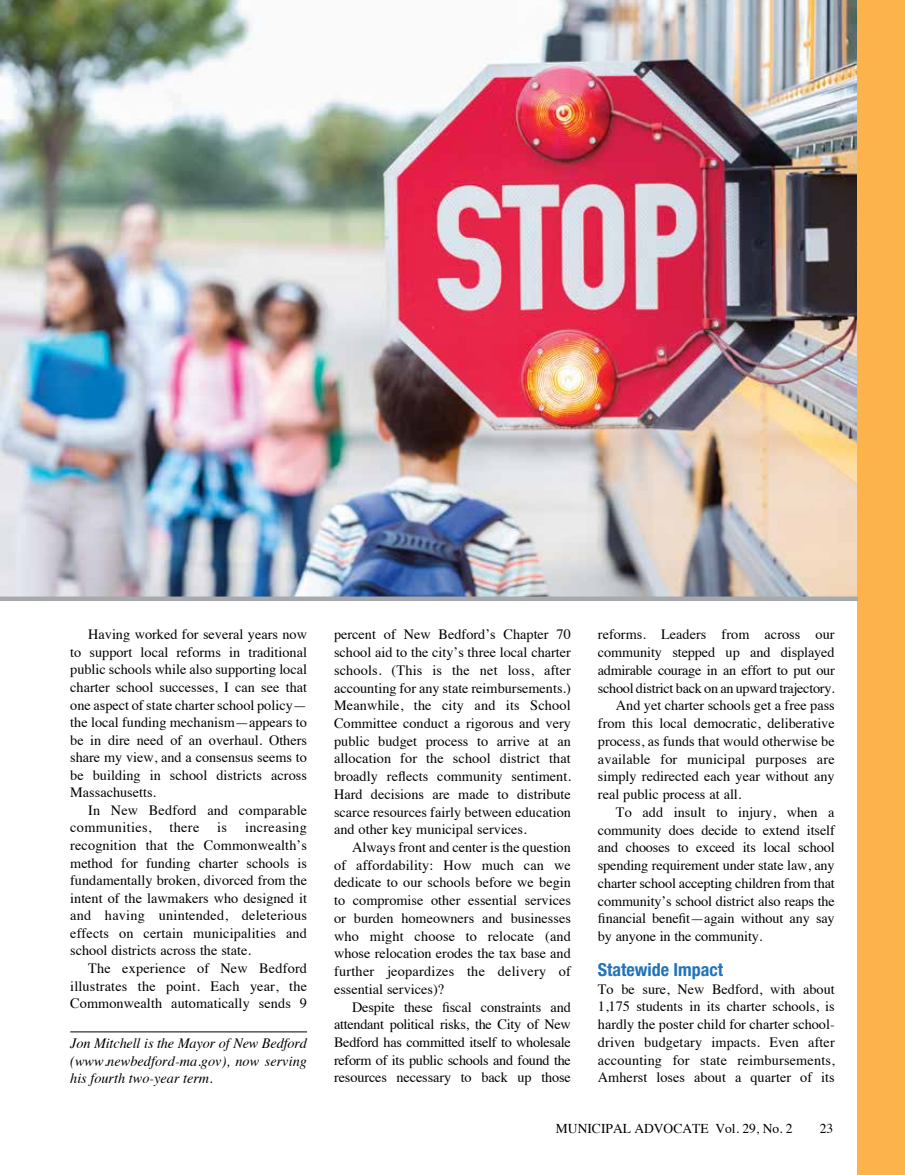
<style>
.page{position:relative;width:905px;height:1175px;background:#fff}
.page>*{position:absolute;margin:0;border:0;box-sizing:border-box;transform-origin:0 0}
.t1{font:700 condensed 18px "Helvetica Neue";color:#2173ba}
.t2{font:14.25px/17.7px "Times";color:#000;text-align:justify}
.t3{font:italic 14.25px/17.2px "Times";letter-spacing:.005em;color:#000;text-align:justify}
.t4{font:14.25px "Times";letter-spacing:-.02em;color:#000}
.t5{font:13.5px "Times";color:#000}
</style>
<div class="page">
<img style="left:0;top:0;width:858px;height:596px">
<hr style="left:70px;top:1031px;width:237px;height:1px;background:#000">
<div style="left:858px;top:0;width:46px;height:1174px;background:#fcb34c"></div>
<div style="left:0;top:596px;width:858px;height:5px;background:#a7a9ac"></div>
<p class="t2" style="left:70px;top:627px;width:238px;text-indent:18px">Having worked for several years now to support local reforms in traditional public schools while also supporting local charter school successes, I can see that one aspect of state charter school policy— the local funding mechanism—appears to be in dire need of an overhaul. Others share my view, and a consensus seems to be building in school districts across Massachusetts.</p>
<p class="t2" style="left:70px;top:802px;width:238px;text-indent:18px">In New Bedford and comparable communities,</p>
<p class="t2" style="left:70px;top:820px;width:238px;text-indent:175px">increasing recognition that the Commonwealth’s method for funding charter schools is fundamentally broken, divorced from the intent of the lawmakers who designed it and having unintended, deleterious effects on certain municipalities and school districts across the state.</p>
<p class="t2" style="left:70px;top:960px;width:238px;text-indent:18px">The experience of New Bedford illustrates the point. Each year, the Commonwealth automatically sends 9</p>
<p class="t2" style="left:169px;top:820px;width:31px">there</p>
<p class="t2" style="left:217px;top:820px;width:11px">is</p>
<p class="t3" style="left:70px;top:1036px;width:238px">Jon Mitchell is the Mayor of New Bedford (www.newbedford-ma.gov), now serving his fourth two-year term.</p>
<p class="t2" style="left:334px;top:627px;width:238px">percent of New Bedford’s Chapter 70 school aid to the city’s three local charter schools. (This is the net loss, after accounting for any state reimbursements.)<br>Meanwhile, the city and its School Committee conduct a rigorous and very public budget process to arrive at an allocation for the school district that broadly reflects community sentiment.<br>Hard decisions are made to distribute scarce resources fairly between education and other key municipal services.</p>
<p class="t2" style="left:334px;top:839px;width:238px;text-indent:18px">Always front and center is the question of affordability: How much can we dedicate to our schools before we begin to compromise other essential services or burden homeowners and businesses who might choose to relocate (and whose relocation erodes the tax base and further jeopardizes the delivery of essential services)?</p>
<p class="t2" style="left:334px;top:999px;width:238px;text-indent:18px">Despite these fiscal constraints and attendant political risks, the City of New Bedford has committed itself to wholesale reform of its public schools and found the resources necessary to back up those</p>
<p class="t2" style="left:598px;top:627px;width:238px">reforms. Leaders from across our</p>
<p class="t2" style="left:598px;top:644px;width:238px">community stepped up and displayed</p>
<p class="t4" style="left:598px;top:664px;width:238px">admirable courage in an effort to put our</p>
<p class="t4" style="left:598px;top:682px;width:238px">school district back on an upward trajectory.</p>
<p class="t2" style="left:616px;top:698px;width:220px">And yet charter schools get a free pass</p>
<p class="t2" style="left:598px;top:715px;width:238px">from this local democratic, deliberative</p>
<p class="t2" style="left:598px;top:733px;width:238px">process, as funds that would otherwise be</p>
<p class="t2" style="left:598px;top:751px;width:238px">available for municipal purposes are</p>
<p class="t2" style="left:598px;top:769px;width:238px">simply redirected each year without any</p>
<p class="t2" style="left:598px;top:786px;width:145px">real public process at all.</p>
<p class="t2" style="left:616px;top:804px;width:220px">To add insult to injury, when a</p>
<p class="t2" style="left:598px;top:822px;width:238px">community does decide to extend itself</p>
<p class="t2" style="left:598px;top:840px;width:238px">and chooses to exceed its local school</p>
<p class="t2" style="left:598px;top:857px;width:238px">spending requirement under state law, any</p>
<p class="t2" style="left:598px;top:875px;width:238px">charter school accepting children from that</p>
<p class="t2" style="left:598px;top:893px;width:238px">community’s school district also reaps the</p>
<p class="t2" style="left:598px;top:911px;width:238px">financial benefit—again without any say</p>
<p class="t2" style="left:598px;top:928px;width:166px">by anyone in the community.</p>
<p class="t1" style="left:598px;top:958px;width:127px">Statewide Impact</p>
<p class="t2" style="left:598px;top:981px;width:238px">To be sure, New Bedford, with about 1,175 students in its charter schools, is hardly the poster child for charter school&shy;driven budgetary impacts. Even after accounting for state reimbursements, Amherst loses about a quarter of its</p>
<p class="t5" style="left:556px;top:1122px;width:238px">MUNICIPAL ADVOCATE Vol. 29, No. 2</p>
<p class="t5" style="left:819px;top:1122px;width:15px">23</p>
</div>
